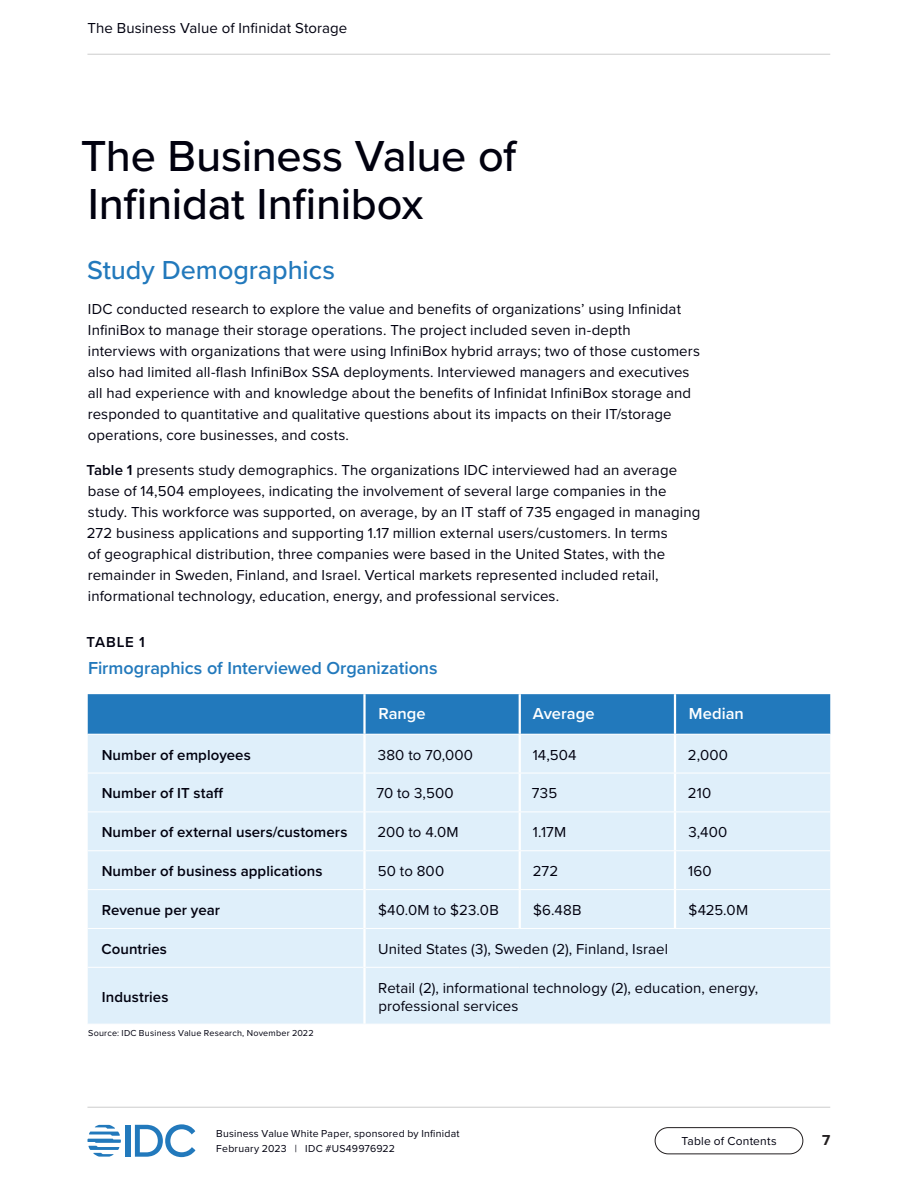
<style>
.page{position:relative;width:918px;height:1188px;background:#fff}
.page>*{position:absolute;margin:0;border:0;box-sizing:border-box;transform-origin:0 0}
.t1{font:500 45px/48px "Proxima Nova";letter-spacing:-.01em;color:#01010f}
.t2{font:500 27px "Proxima Nova";letter-spacing:-.005em;color:#2279bc}
.Table_-_Heading{font:600 18px "Proxima Nova";letter-spacing:-.005em;color:#2279bc}
.Table_-_Column_title{font:600 16.5px "Proxima Nova";color:#fff}
.Table_-_Text__left_a{font:15px/21px "Proxima Nova";letter-spacing:.005em;color:#01010f}
.Table___Row_title{font:600 15px "Proxima Nova";letter-spacing:.005em;color:#01010f}
.Table_-_Identifier{font:600 15px "Proxima Nova";letter-spacing:.055em;color:#01010f}
.t3{font:700 15px "Proxima Nova";color:#231f20}
.t4{font:12px "Proxima Nova";letter-spacing:.015em;color:#01010f}
.t5{font:10.5px/15px "Proxima Nova";letter-spacing:.02em;color:#01010f}
.Table_-_Notes_and_so{font:9px "Proxima Nova";letter-spacing:.025em;color:#01010f}
.s1{font-weight:600}
</style>
<div class="page">
<div style="left:126px;top:1125px;width:5px;height:32px;background:#2279bc"></div>
<svg style="left:135px;top:1124px;width:60px;height:33px"></svg>
<svg style="left:87px;top:1125px;width:34px;height:32px"></svg>
<div style="left:655px;top:1127px;width:148px;height:27px;border:1px solid #231f20;border-radius:13px"></div>
<hr style="left:87px;top:54px;width:743px;height:1px;background:#ccc">
<hr style="left:87px;top:1107px;width:743px;height:1px;background:#ccc">
<div style="left:88px;top:694px;width:742px;height:40px;background:#2279bc"></div>
<div style="left:88px;top:735px;width:742px;height:289px;background:#dfeffa"></div>
<hr style="left:363px;top:694px;width:3px;height:40px;background:#fff">
<hr style="left:519px;top:694px;width:2px;height:40px;background:#fff">
<hr style="left:674px;top:694px;width:2px;height:40px;background:#fff">
<hr style="left:519px;top:735px;width:2px;height:38px;background:#fff">
<hr style="left:674px;top:735px;width:2px;height:38px;background:#fff">
<hr style="left:519px;top:773px;width:2px;height:39px;background:#fff">
<hr style="left:674px;top:773px;width:2px;height:39px;background:#fff">
<hr style="left:519px;top:812px;width:2px;height:38px;background:#fff">
<hr style="left:674px;top:812px;width:2px;height:38px;background:#fff">
<hr style="left:519px;top:851px;width:2px;height:38px;background:#fff">
<hr style="left:674px;top:851px;width:2px;height:38px;background:#fff">
<hr style="left:519px;top:890px;width:2px;height:38px;background:#fff">
<hr style="left:674px;top:890px;width:2px;height:38px;background:#fff">
<hr style="left:88px;top:773px;width:275px;height:1px;background:#fff">
<hr style="left:366px;top:773px;width:154px;height:1px;background:#fff">
<hr style="left:520px;top:773px;width:155px;height:1px;background:#fff">
<hr style="left:675px;top:773px;width:155px;height:1px;background:#fff">
<hr style="left:88px;top:812px;width:275px;height:1px;background:#fff">
<hr style="left:366px;top:812px;width:154px;height:1px;background:#fff">
<hr style="left:520px;top:812px;width:155px;height:1px;background:#fff">
<hr style="left:675px;top:812px;width:155px;height:1px;background:#fff">
<hr style="left:88px;top:850px;width:275px;height:1px;background:#fff">
<hr style="left:366px;top:850px;width:154px;height:1px;background:#fff">
<hr style="left:520px;top:850px;width:155px;height:1px;background:#fff">
<hr style="left:675px;top:850px;width:155px;height:1px;background:#fff">
<hr style="left:88px;top:889px;width:275px;height:1px;background:#fff">
<hr style="left:366px;top:889px;width:154px;height:1px;background:#fff">
<hr style="left:520px;top:889px;width:155px;height:1px;background:#fff">
<hr style="left:675px;top:889px;width:155px;height:1px;background:#fff">
<hr style="left:88px;top:928px;width:275px;height:1px;background:#fff">
<hr style="left:366px;top:928px;width:154px;height:1px;background:#fff">
<hr style="left:520px;top:928px;width:155px;height:1px;background:#fff">
<hr style="left:675px;top:928px;width:155px;height:1px;background:#fff">
<hr style="left:88px;top:967px;width:275px;height:1px;background:#fff">
<hr style="left:366px;top:967px;width:154px;height:1px;background:#fff">
<hr style="left:520px;top:967px;width:155px;height:1px;background:#fff">
<hr style="left:675px;top:967px;width:155px;height:1px;background:#fff">
<hr style="left:363px;top:735px;width:3px;height:38px;background:#fff">
<hr style="left:363px;top:773px;width:3px;height:39px;background:#fff">
<hr style="left:363px;top:812px;width:3px;height:39px;background:#fff">
<hr style="left:363px;top:851px;width:3px;height:39px;background:#fff">
<hr style="left:363px;top:890px;width:3px;height:38px;background:#fff">
<hr style="left:363px;top:928px;width:3px;height:39px;background:#fff">
<hr style="left:363px;top:967px;width:3px;height:57px;background:#fff">
<p class="Table_-_Text__left_a" style="left:87px;top:17px;width:261px">The Business Value of Infinidat Storage</p>
<h2 class="t1" style="left:81px;top:130px;width:437px">The Business Value of<br>Infinidat Infinibox</h2>
<h3 class="t2" style="left:87px;top:249px;width:249px">Study Demographics</h3>
<p class="Table_-_Text__left_a" style="left:88px;top:297px;width:614px">IDC conducted research to explore the value and benefits of organizations’ using Infinidat InfiniBox to manage their storage operations. The project included seven in-depth interviews with organizations that were using InfiniBox hybrid arrays; two of those customers also had limited all-flash InfiniBox SSA deployments. Interviewed managers and executives all had experience with and knowledge about the benefits of Infinidat InfiniBox storage and responded to quantitative and qualitative questions about its impacts on their IT/storage operations, core businesses, and costs.</p>
<p class="Table_-_Text__left_a" style="left:86px;top:458px;width:616px"><span class="s1">Table 1</span> presents study demographics. The organizations IDC interviewed had an average base of 14,504 employees, indicating the involvement of several large companies in the study. This workforce was supported, on average, by an IT staff of 735 engaged in managing 272 business applications and supporting 1.17 million external users/customers. In terms<br>of geographical distribution, three companies were based in the United States, with the remainder in Sweden, Finland, and Israel. Vertical markets represented included retail, informational technology, education, energy, and professional services.</p>
<p class="Table_-_Identifier" style="left:87px;top:631px;width:60px">TABLE 1</p>
<p class="Table_-_Heading" style="left:88px;top:655px;width:351px">Firmographics of Interviewed Organizations</p>
<p class="Table_-_Column_title" style="left:378px;top:701px;width:49px">Range</p>
<p class="Table_-_Column_title" style="left:533px;top:701px;width:63px">Average</p>
<p class="Table_-_Column_title" style="left:689px;top:701px;width:56px">Median</p>
<p class="Table___Row_title" style="left:102px;top:743px;width:151px">Number of employees</p>
<p class="Table_-_Text__left_a" style="left:378px;top:743px;width:97px">380 to 70,000</p>
<p class="Table_-_Text__left_a" style="left:533px;top:743px;width:45px">14,504</p>
<p class="Table_-_Text__left_a" style="left:688px;top:743px;width:42px">2,000</p>
<p class="Table___Row_title" style="left:102px;top:782px;width:123px">Number of IT staff</p>
<p class="Table_-_Text__left_a" style="left:377px;top:782px;width:78px">70 to 3,500</p>
<p class="Table_-_Text__left_a" style="left:532px;top:782px;width:27px">735</p>
<p class="Table_-_Text__left_a" style="left:688px;top:782px;width:25px">210</p>
<p class="Table___Row_title" style="left:102px;top:821px;width:247px">Number of external users/customers</p>
<p class="Table_-_Text__left_a" style="left:377px;top:821px;width:83px">200 to 4.0M</p>
<p class="Table_-_Text__left_a" style="left:533px;top:821px;width:35px">1.17M</p>
<p class="Table_-_Text__left_a" style="left:688px;top:821px;width:41px">3,400</p>
<p class="Table___Row_title" style="left:102px;top:860px;width:222px">Number of business applications</p>
<p class="Table_-_Text__left_a" style="left:378px;top:860px;width:68px">50 to 800</p>
<p class="Table_-_Text__left_a" style="left:533px;top:860px;width:27px">272</p>
<p class="Table_-_Text__left_a" style="left:688px;top:860px;width:25px">160</p>
<p class="Table___Row_title" style="left:102px;top:899px;width:120px">Revenue per year</p>
<p class="Table_-_Text__left_a" style="left:378px;top:899px;width:122px">$40.0M to $23.0B</p>
<p class="Table_-_Text__left_a" style="left:533px;top:899px;width:50px">$6.48B</p>
<p class="Table_-_Text__left_a" style="left:689px;top:899px;width:61px">$425.0M</p>
<p class="Table___Row_title" style="left:101px;top:938px;width:67px">Countries</p>
<p class="Table_-_Text__left_a" style="left:378px;top:938px;width:292px">United States (3), Sweden (2), Finland, Israel</p>
<p class="Table___Row_title" style="left:102px;top:985px;width:68px">Industries</p>
<p class="Table_-_Text__left_a" style="left:378px;top:978px;width:381px;line-height:18px">Retail (2), informational technology (2), education, energy, professional services</p>
<p class="Table_-_Notes_and_so" style="left:88px;top:1027px;width:227px">Source: IDC Business Value Research, November 2022</p>
<p class="t5" style="left:216px;top:1126px;width:245px">Business Value White Paper, sponsored by Infinidat<br>February 2023 | IDC #US49976922</p>
<p class="t4" style="left:681px;top:1132px;width:97px">Table of Contents</p>
<p class="t3" style="left:822px;top:1129px;width:10px">7</p>
</div>
